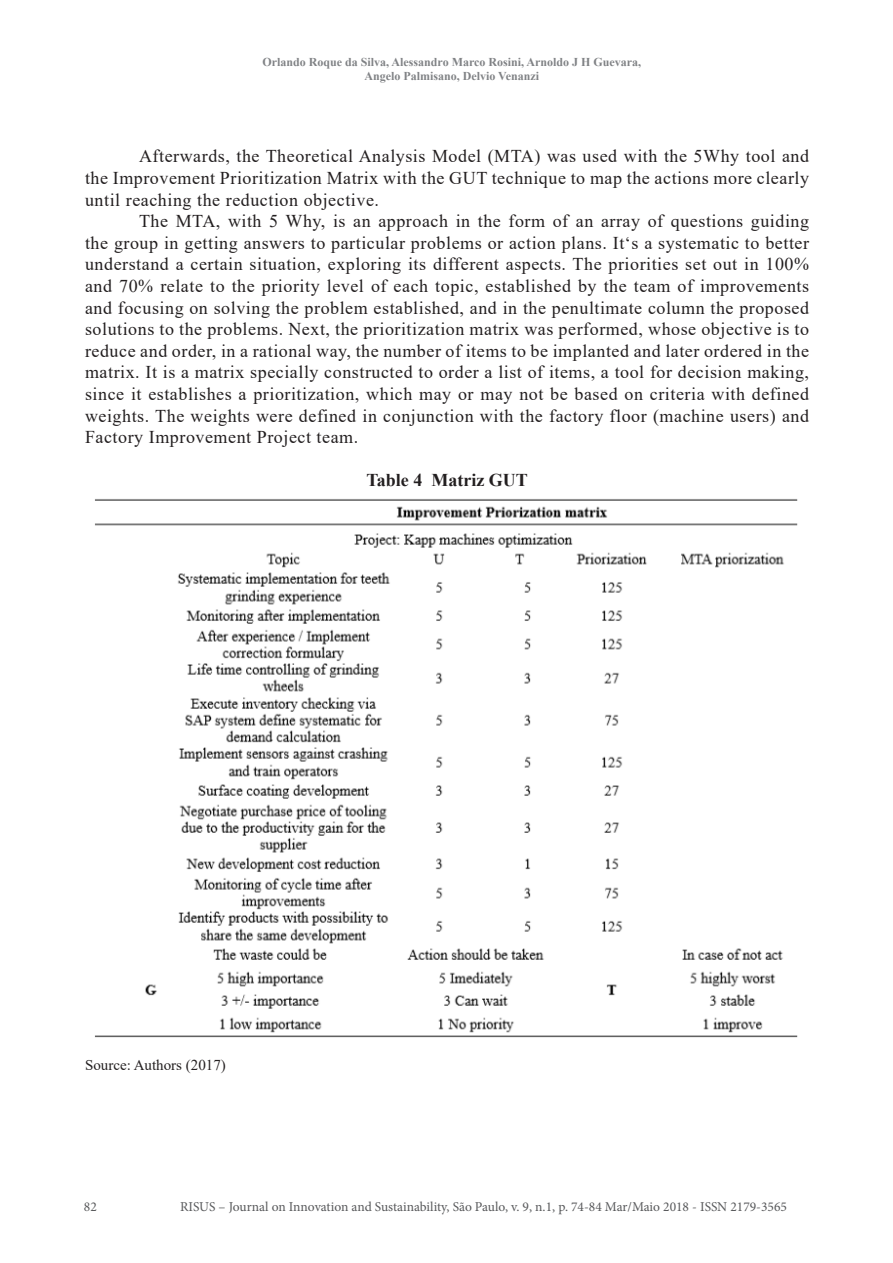
<style>
.page{position:relative;width:893px;height:1263px;background:#fff}
.page>*{position:absolute;margin:0;border:0;box-sizing:border-box;transform-origin:0 0}
.t1{font:18px/21.6px "Times New Roman";letter-spacing:.03em;color:#231f20;text-align:right}
.t2{font:700 18px "Times New Roman";color:#231f20}
.t3{font:15px "Times New Roman";color:#231f20}
.t4{font:13.5px "Minion Pro";color:#57585a}
.t5{font:700 12px "Times New Roman";color:#808285}
</style>
<div class="page">
<img style="left:95px;top:499px;width:703px;height:539px">
<p class="t5" style="left:262px;top:53px;width:380px">Orlando Roque da Silva, Alessandro Marco Rosini, Arnoldo J H Guevara,</p>
<p class="t5" style="left:364px;top:67px;width:176px">Angelo Palmisano, Delvio Venanzi</p>
<p class="t1" style="left:85px;top:145px;width:726px">Afterwards, the Theoretical Analysis Model (MTA) was used with the 5Why tool and<br>the Improvement Prioritization Matrix with the GUT technique to map the actions more clearly</p>
<p class="t1" style="left:85px;top:188px;width:295px">until reaching the reduction objective.</p>
<p class="t1" style="left:85px;top:210px;width:726px;text-align:justify;text-indent:54px">The MTA, with 5 Why, is an approach in the form of an array of questions guiding the group in getting answers to particular problems or action plans. It‘s a systematic to better understand a certain situation, exploring its different aspects. The priorities set out in 100% and 70% relate to the priority level of each topic, established by the team of improvements and focusing on solving the problem established, and in the penultimate column the proposed solutions to the problems. Next, the prioritization matrix was performed, whose objective is to reduce and order, in a rational way, the number of items to be implanted and later ordered in the matrix. It is a matrix specially constructed to order a list of items, a tool for decision making, since it establishes a prioritization, which may or may not be based on criteria with defined weights. The weights were defined in conjunction with the factory floor (machine users) and Factory Improvement Project team.</p>
<p class="t2" style="left:367px;top:467px;width:163px">Table 4 Matriz GUT</p>
<p class="t3" style="left:85px;top:1054px;width:142px">Source: Authors (2017)</p>
<p class="t4" style="left:84px;top:1197px;width:14px">82</p>
<p class="t4" style="left:180px;top:1197px;width:608px">RISUS – Journal on Innovation and Sustainability, São Paulo, v. 9, n.1, p. 74-84 Mar/Maio 2018 - ISSN 2179-3565</p>
</div>
